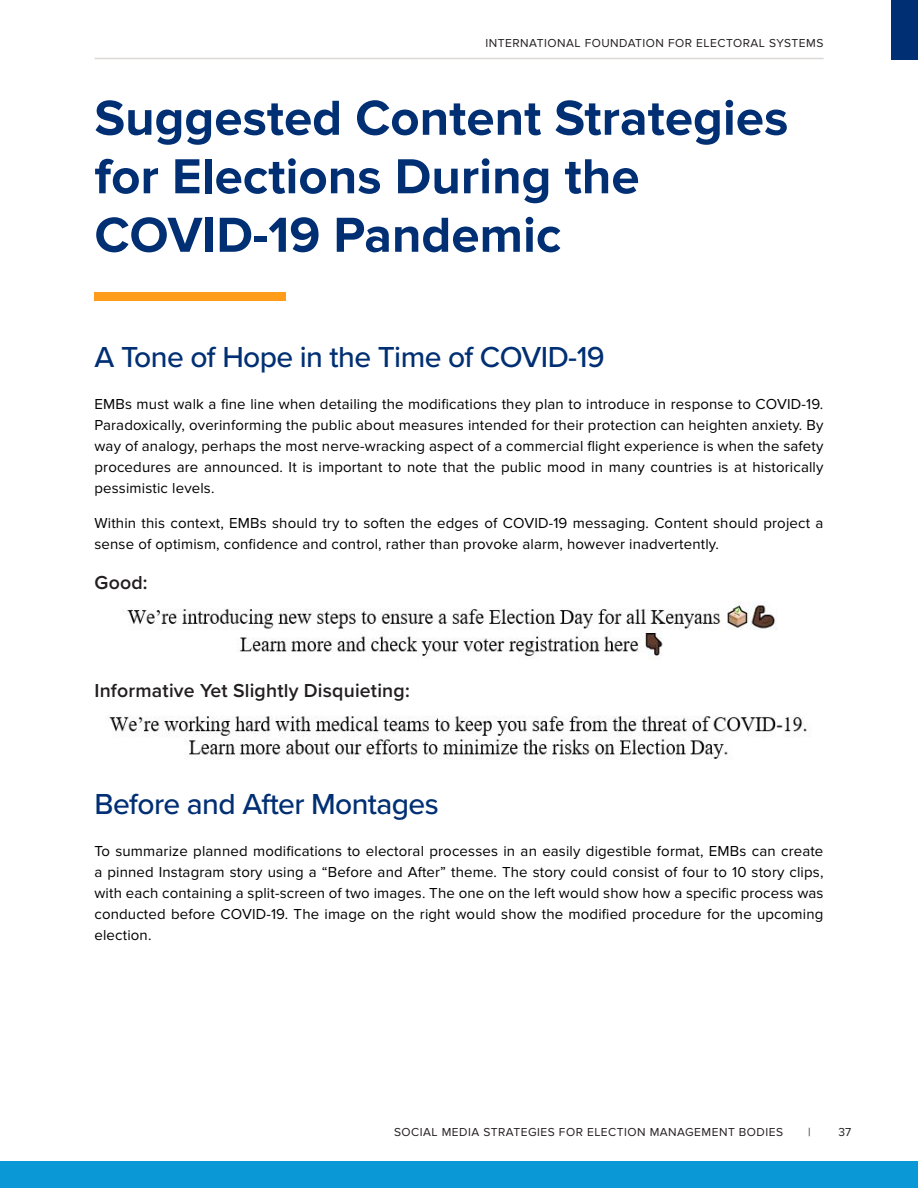
<style>
.page{position:relative;width:918px;height:1188px;background:#fff}
.page>*{position:absolute;margin:0;border:0;box-sizing:border-box;transform-origin:0 0}
.t1{font:700 51px/58.5px "Proxima Nova";color:#002f73}
.Subhead{font:500 30px "Proxima Nova";letter-spacing:-.02em;color:#002f73}
.Sub_Subhead{font:600 19.5px "Proxima Nova";letter-spacing:.01em;color:#231f20}
.Body_Copy{font:15px/21px "Proxima Nova";letter-spacing:.01em;color:#000;text-align:justify}
.Folio{font:12px "Proxima Nova";letter-spacing:.04em;color:#231f20}
.Page_Number{font:12px "Proxima Nova";color:#231f20}
</style>
<div class="page">
<hr style="left:0;top:0;width:1px;height:1188px;background:#002f73">
<svg style="left:0;top:0;width:1px;height:502px"></svg>
<hr style="left:95px;top:58px;width:729px;height:1px;background:#dcd8d7">
<div style="left:891px;top:0;width:27px;height:59px;background:#002f73"></div>
<div style="left:0;top:1161px;width:918px;height:27px;background:#0a99d6"></div>
<div style="left:94px;top:292px;width:192px;height:9px;background:#ff9d1b"></div>
<img style="left:123px;top:602px;width:654px;height:57px">
<img style="left:109px;top:716px;width:702px;height:44px">
<p class="Folio" style="left:486px;top:36px;width:339px">INTERNATIONAL FOUNDATION FOR ELECTORAL SYSTEMS</p>
<p class="t1" style="left:94px;top:91px;width:695px">Suggested Content Strategies for Elections During the<br>COVID-19 Pandemic</p>
<p class="Subhead" style="left:94px;top:335px;width:512px">A Tone of Hope in the Time of COVID-19</p>
<p class="Body_Copy" style="left:94px;top:394px;width:731px">EMBs must walk a fine line when detailing the modifications they plan to introduce in response to COVID-19.<br>Paradoxically, overinforming the public about measures intended for their protection can heighten anxiety. By way of analogy, perhaps the most nerve-wracking aspect of a commercial flight experience is when the safety procedures are announced. It is important to note that the public mood in many countries is at historically pessimistic levels.</p>
<p class="Body_Copy" style="left:94px;top:513px;width:730px">Within this context, EMBs should try to soften the edges of COVID-19 messaging. Content should project a sense of optimism, confidence and control, rather than provoke alarm, however inadvertently.</p>
<p class="Sub_Subhead" style="left:94px;top:568px;width:55px">Good:</p>
<p class="Sub_Subhead" style="left:94px;top:676px;width:317px">Informative Yet Slightly Disquieting:</p>
<p class="Subhead" style="left:94px;top:782px;width:346px">Before and After Montages</p>
<p class="Body_Copy" style="left:94px;top:841px;width:731px">To summarize planned modifications to electoral processes in an easily digestible format, EMBs can create a pinned Instagram story using a “Before and After” theme. The story could consist of four to 10 story clips, with each containing a split-screen of two images. The one on the left would show how a specific process was conducted before COVID-19. The image on the right would show the modified procedure for the upcoming election.</p>
<p class="Folio" style="left:394px;top:1126px;width:391px">SOCIAL MEDIA STRATEGIES FOR ELECTION MANAGEMENT BODIES</p>
<p class="Folio" style="left:808px;top:1126px;width:4px">|</p>
<p class="Page_Number" style="left:838px;top:1126px;width:14px">37</p>
</div>
